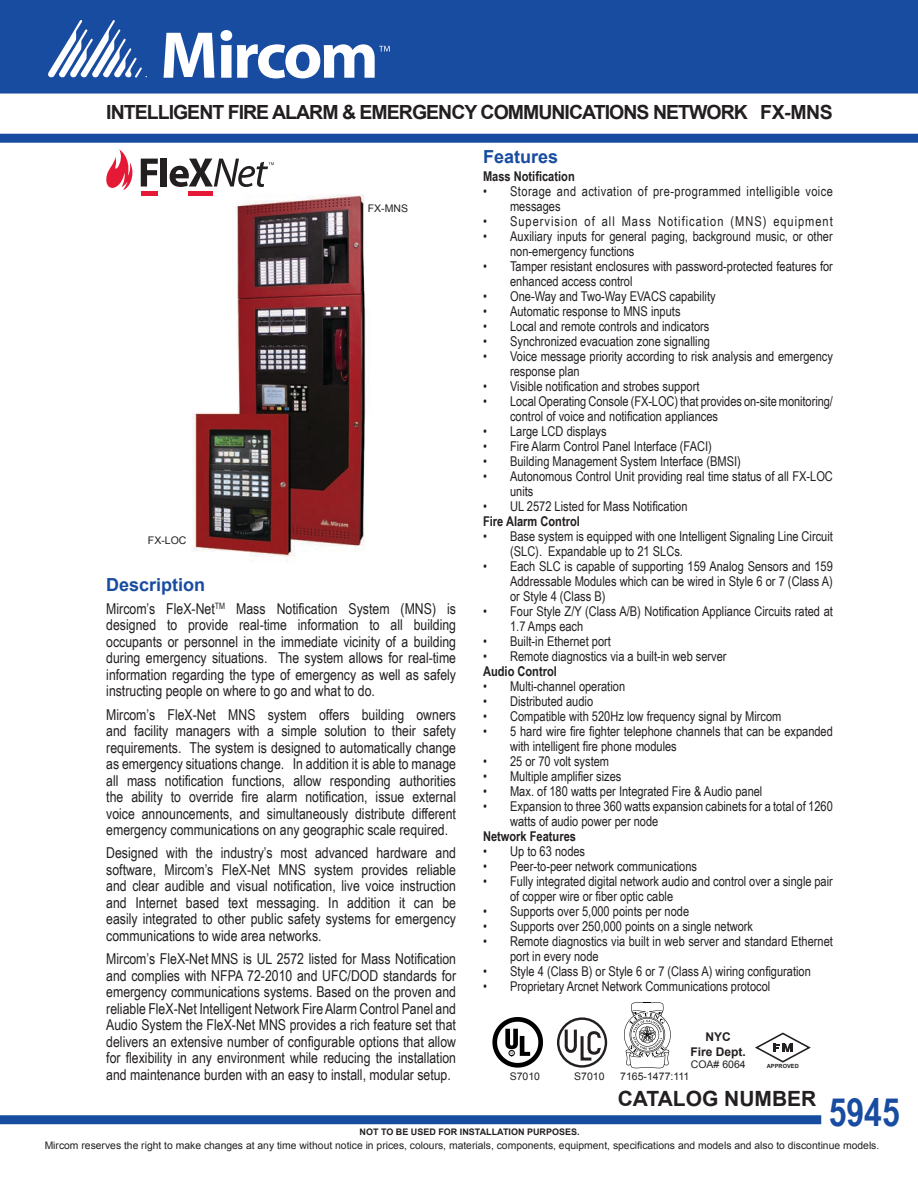
<style>
.page{position:relative;width:918px;height:1188px;background:#fff}
.page>*{position:absolute;margin:0;border:0;box-sizing:border-box;transform-origin:0 0}
.t1{font:700 39px "Arial Narrow";color:#184ca0}
.t2{font:700 21px "Arial";color:#231f20}
.t3{font:700 19.5px "Arial";letter-spacing:-.05em;color:#231f20}
.t4{font:700 18px "Arial";color:#184ca0}
.t5{font:15px/16.5px "Arial Narrow";color:#231f20;text-align:justify}
.t6{font:13.5px/15px "Arial Narrow";color:#231f20}
.t7{font:13.5px/15px "Arial Narrow";letter-spacing:.03em;color:#231f20}
.t8{font:700 13.5px "Arial Narrow";color:#231f20}
.t9{font:13.5px "Arial Narrow";letter-spacing:.07em;color:#231f20}
.t10{font:700 12px/14.4px "Arial";color:#231f20;text-align:center}
.t11{font:10.5px "Arial";color:#231f20}
.t12{font:10.35px "Arial";color:#231f20}
.t13{font:700 9px "Arial";color:#231f20}
.t14{font:700 5.7px "Arial";color:#231f20}
</style>
<div class="page">
<div style="left:0;top:134px;width:918px;height:9px;background:#184ca0"></div>
<div style="left:1px;top:1px;width:916px;height:92px;background:#184ca0"></div>
<div style="left:0;top:0;width:918px;height:94px;border:2px solid #184ca0"></div>
<div style="left:0;top:1115px;width:821px;height:9px;background:#184ca0"></div>
<svg style="left:164px;top:33px;width:50px;height:45px"></svg>
<svg style="left:221px;top:30px;width:169px;height:48px"></svg>
<svg style="left:48px;top:20px;width:99px;height:58px"></svg>
<img style="left:188px;top:191px;width:178px;height:371px">
<hr style="left:141px;top:191px;width:17px;height:4px;background:#e51836">
<hr style="left:189px;top:191px;width:24px;height:4px;background:#e51836">
<svg style="left:106px;top:149px;width:27px;height:41px"></svg>
<svg style="left:141px;top:159px;width:17px;height:28px"></svg>
<div style="left:161px;top:159px;width:6px;height:28px;background:#231f20"></div>
<svg style="left:170px;top:159px;width:104px;height:28px"></svg>
<svg style="left:492px;top:1017px;width:51px;height:51px"></svg>
<div style="left:557px;top:1017px;width:50px;height:51px;border:2px solid #231f20;border-radius:50%"></div>
<svg style="left:563px;top:1027px;width:40px;height:35px"></svg>
<svg style="left:624px;top:1002px;width:47px;height:66px"></svg>
<svg style="left:755px;top:1033px;width:56px;height:30px"></svg>
<h3 class="t3" style="left:106px;top:99px;width:728px">INTELLIGENT FIRE ALARM &amp; EMERGENCY COMMUNICATIONS NETWORK FX-MNS</h3>
<h3 class="t4" style="left:483px;top:145px;width:77px">Features</h3>
<p class="t8" style="left:483px;top:166px;width:93px">Mass Notification</p>
<p class="t7" style="left:510px;top:183px;width:324px;text-indent:-27px">• Storage and activation of pre-programmed intelligible voice messages</p>
<p class="t9" style="left:483px;top:212px;width:351px">• Supervision of all Mass Notification (MNS) equipment</p>
<p class="t6" style="left:510px;top:228px;width:324px;text-indent:-27px">• Auxiliary inputs for general paging, background music, or other non-emergency functions</p>
<p class="t6" style="left:510px;top:258px;width:324px;text-indent:-27px">• Tamper resistant enclosures with password-protected features for enhanced access control</p>
<p class="t6" style="left:483px;top:288px;width:234px">• One-Way and Two-Way EVACS capability</p>
<p class="t6" style="left:483px;top:303px;width:199px">• Automatic response to MNS inputs</p>
<p class="t6" style="left:483px;top:318px;width:228px">• Local and remote controls and indicators</p>
<p class="t6" style="left:483px;top:333px;width:228px">• Synchronized evacuation zone signalling</p>
<p class="t6" style="left:510px;top:348px;width:324px;text-indent:-27px">• Voice message priority according to risk analysis and emergency response plan</p>
<p class="t6" style="left:483px;top:378px;width:218px">• Visible notification and strobes support</p>
<p class="t6" style="left:510px;top:393px;width:324px;text-indent:-27px">• Local Operating Console (FX-LOC) that provides on-site monitoring/ control of voice and notification appliances</p>
<p class="t6" style="left:483px;top:423px;width:125px">• Large LCD displays</p>
<p class="t6" style="left:483px;top:438px;width:230px">• Fire Alarm Control Panel Interface (FACI)</p>
<p class="t6" style="left:483px;top:453px;width:259px">• Building Management System Interface (BMSI)</p>
<p class="t6" style="left:510px;top:468px;width:324px;text-indent:-27px">• Autonomous Control Unit providing real time status of all FX-LOC units</p>
<p class="t6" style="left:483px;top:498px;width:206px">• UL 2572 Listed for Mass Notification</p>
<p class="t8" style="left:483px;top:511px;width:98px">Fire Alarm Control</p>
<p class="t6" style="left:510px;top:528px;width:324px;text-indent:-27px">• Base system is equipped with one Intelligent Signaling Line Circuit (SLC). Expandable up to 21 SLCs.</p>
<p class="t6" style="left:510px;top:558px;width:324px;text-align:justify;text-indent:-27px">• Each SLC is capable of supporting 159 Analog Sensors and 159<br>Addressable Modules which can be wired in Style 6 or 7 (Class A) or Style 4 (Class B)</p>
<p class="t6" style="left:510px;top:603px;width:324px;text-indent:-27px">• Four Style Z/Y (Class A/B) Notification Appliance Circuits rated at<br>1.7 Amps each</p>
<p class="t6" style="left:483px;top:633px;width:129px">• Built-in Ethernet port</p>
<p class="t6" style="left:483px;top:648px;width:245px">• Remote diagnostics via a built-in web server</p>
<p class="t8" style="left:483px;top:661px;width:75px">Audio Control</p>
<p class="t6" style="left:483px;top:678px;width:144px">• Multi-channel operation</p>
<p class="t6" style="left:483px;top:693px;width:112px">• Distributed audio</p>
<p class="t6" style="left:483px;top:708px;width:300px">• Compatible with 520Hz low frequency signal by Mircom</p>
<p class="t6" style="left:510px;top:723px;width:324px;text-indent:-27px">• 5 hard wire fire fighter telephone channels that can be expanded with intelligent fire phone modules</p>
<p class="t6" style="left:483px;top:753px;width:128px">• 25 or 70 volt system</p>
<p class="t6" style="left:483px;top:768px;width:140px">• Multiple amplifier sizes</p>
<p class="t6" style="left:483px;top:783px;width:281px">• Max. of 180 watts per Integrated Fire &amp; Audio panel</p>
<p class="t6" style="left:510px;top:798px;width:324px;text-indent:-27px">• Expansion to three 360 watts expansion cabinets for a total of 1260 watts of audio power per node</p>
<p class="t8" style="left:483px;top:826px;width:94px">Network Features</p>
<p class="t6" style="left:483px;top:843px;width:104px">• Up to 63 nodes</p>
<p class="t6" style="left:483px;top:858px;width:216px">• Peer-to-peer network communications</p>
<p class="t6" style="left:510px;top:873px;width:324px;text-indent:-27px">• Fully integrated digital network audio and control over a single pair of copper wire or fiber optic cable</p>
<p class="t6" style="left:483px;top:903px;width:208px">• Supports over 5,000 points per node</p>
<p class="t6" style="left:483px;top:918px;width:272px">• Supports over 250,000 points on a single network</p>
<p class="t6" style="left:510px;top:933px;width:324px;text-indent:-27px">• Remote diagnostics via built in web server and standard Ethernet port in every node</p>
<p class="t6" style="left:483px;top:963px;width:329px">• Style 4 (Class B) or Style 6 or 7 (Class A) wiring configuration</p>
<p class="t6" style="left:483px;top:978px;width:289px">• Proprietary Arcnet Network Communications protocol</p>
<p class="t11" style="left:368px;top:202px;width:42px">FX-MNS</p>
<p class="t11" style="left:148px;top:533px;width:40px">FX-LOC</p>
<h3 class="t4" style="left:106px;top:572px;width:101px">Description</h3>
<p class="t5" style="left:106px;top:600px;width:351px">Mircom’s FleX-Net<sup>TM</sup> Mass Notification System (MNS) is designed to provide real-time information to all building occupants or personnel in the immediate vicinity of a building during emergency situations. The system allows for real-time information regarding the type of emergency as well as safely instructing people on where to go and what to do.</p>
<p class="t5" style="left:106px;top:706px;width:351px">Mircom’s FleX-Net MNS system offers building owners and facility managers with a simple solution to their safety requirements. The system is designed to automatically change as emergency situations change. In addition it is able to manage all mass notification functions, allow responding authorities the ability to override fire alarm notification, issue external voice announcements, and simultaneously distribute different emergency communications on any geographic scale required.</p>
<p class="t5" style="left:106px;top:844px;width:351px">Designed with the industry’s most advanced hardware and software, Mircom’s FleX-Net MNS system provides reliable and clear audible and visual notification, live voice instruction and Internet based text messaging. In addition it can be easily integrated to other public safety systems for emergency communications to wide area networks.</p>
<p class="t5" style="left:106px;top:950px;width:351px">Mircom’s FleX-Net MNS is UL 2572 listed for Mass Notification and complies with NFPA 72-2010 and UFC/DOD standards for emergency communications systems. Based on the proven and reliable FleX-Net Intelligent Network Fire Alarm Control Panel and Audio System the FleX-Net MNS provides a rich feature set that delivers an extensive number of configurable options that allow for flexibility in any environment while reducing the installation and maintenance burden with an easy to install, modular setup.</p>
<p class="t10" style="left:691px;top:1030px;width:57px">NYC<br>Fire Dept.</p>
<p class="t11" style="left:691px;top:1058px;width:56px">COA# 6064</p>
<p class="t14" style="left:767px;top:1062px;width:34px">APPROVED</p>
<p class="t11" style="left:510px;top:1069px;width:32px">S7010</p>
<p class="t11" style="left:574px;top:1069px;width:32px">S7010</p>
<p class="t11" style="left:620px;top:1069px;width:71px">7165-1477:111</p>
<p class="t13" style="left:360px;top:1126px;width:222px">NOT TO BE USED FOR INSTALLATION PURPOSES.</p>
<h2 class="t2" style="left:618px;top:1085px;width:200px">CATALOG NUMBER</h2>
<h1 class="t1" style="left:829px;top:1083px;width:73px">5945</h1>
<p class="t12" style="left:45px;top:1139px;width:836px">Mircom reserves the right to make changes at any time without notice in prices, colours, materials, components, equipment, specifications and models and also to discontinue models.</p>
</div>
